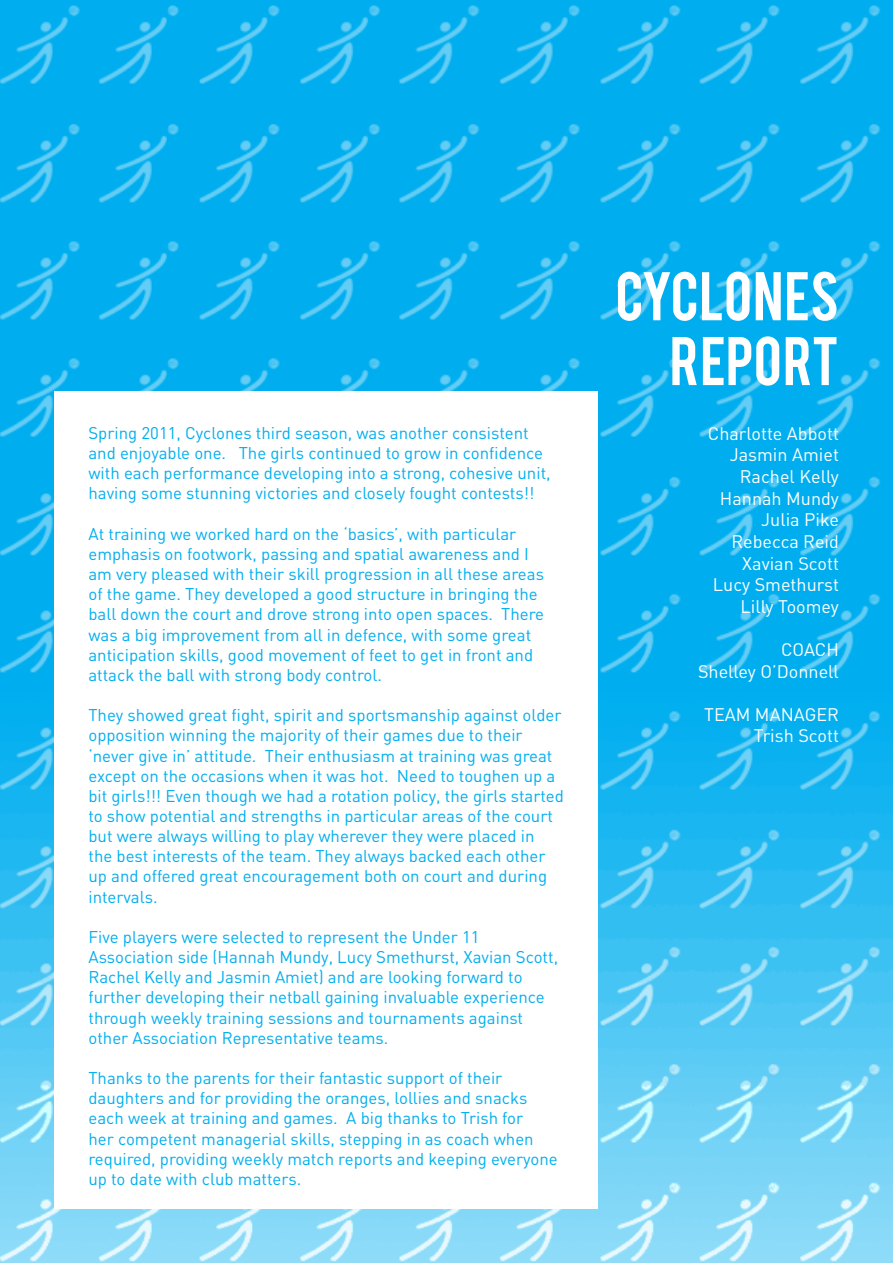
<style>
.page{position:relative;width:893px;height:1263px;background:#fff}
.page>*{position:absolute;margin:0;border:0;box-sizing:border-box;transform-origin:0 0}
.t1{font:54px "Bebas";color:#fff}
.t2{font:18px "DIN";color:#fff}
.t3{font:16.8px/20.1px "DIN";color:#00aeef}
</style>
<div class="page">
<img style="left:0;top:0;width:893px;height:1263px">
<div style="left:54px;top:391px;width:544px;height:818px;background:#fff"></div>
<p class="t3" style="left:88px;top:422px;width:464px">Spring 2011, Cyclones third season, was another consistent and enjoyable one. The girls continued to grow in confidence with each performance developing into a strong, cohesive unit, having some stunning victories and closely fought contests!!</p>
<p class="t3" style="left:88px;top:523px;width:457px">At training we worked hard on the ‘basics’, with particular emphasis on footwork, passing and spatial awareness and I am very pleased with their skill progression in all these areas of the game. They developed a good structure in bringing the ball down the court and drove strong into open spaces. There was a big improvement from all in defence, with some great anticipation skills, good movement of feet to get in front and attack the ball with strong body control.</p>
<p class="t3" style="left:88px;top:705px;width:477px">They showed great fight, spirit and sportsmanship against older opposition winning the majority of their games due to their ‘never give in’ attitude. Their enthusiasm at training was great except on the occasions when it was hot. Need to toughen up a bit girls!!! Even though we had a rotation policy, the girls started to show potential and strengths in particular areas of the court but were always willing to play wherever they were placed in<br>the best interests of the team. They always backed each other up and offered great encouragement both on court and during intervals.</p>
<p class="t3" style="left:88px;top:926px;width:471px">Five players were selected to represent the Under 11<br>Association side (Hannah Mundy, Lucy Smethurst, Xavian Scott, Rachel Kelly and Jasmin Amiet) and are looking forward to further developing their netball gaining invaluable experience through weekly training sessions and tournaments against other Association Representative teams.</p>
<p class="t3" style="left:88px;top:1068px;width:471px">Thanks to the parents for their fantastic support of their daughters and for providing the oranges, lollies and snacks each week at training and games. A big thanks to Trish for<br>her competent managerial skills, stepping in as coach when required, providing weekly match reports and keeping everyone up to date with club matters.</p>
<p class="t1" style="left:615px;top:257px;width:225px">CYCLONES</p>
<p class="t1" style="left:670px;top:322px;width:171px">REPORT</p>
<p class="t2" style="left:708px;top:422px;width:133px">Charlotte Abbott</p>
<p class="t2" style="left:730px;top:444px;width:111px">Jasmin Amiet</p>
<p class="t2" style="left:740px;top:465px;width:101px">Rachel Kelly</p>
<p class="t2" style="left:720px;top:487px;width:121px">Hannah Mundy</p>
<p class="t2" style="left:761px;top:509px;width:79px">Julia Pike</p>
<p class="t2" style="left:731px;top:530px;width:109px">Rebecca Reid</p>
<p class="t2" style="left:742px;top:552px;width:98px">Xavian Scott</p>
<p class="t2" style="left:713px;top:573px;width:128px">Lucy Smethurst</p>
<p class="t2" style="left:740px;top:595px;width:100px">Lilly Toomey</p>
<p class="t2" style="left:781px;top:638px;width:59px">COACH</p>
<p class="t2" style="left:698px;top:660px;width:142px">Shelley O’Donnell</p>
<p class="t2" style="left:704px;top:703px;width:136px">TEAM MANAGER</p>
<p class="t2" style="left:754px;top:725px;width:87px">Trish Scott</p>
</div>
